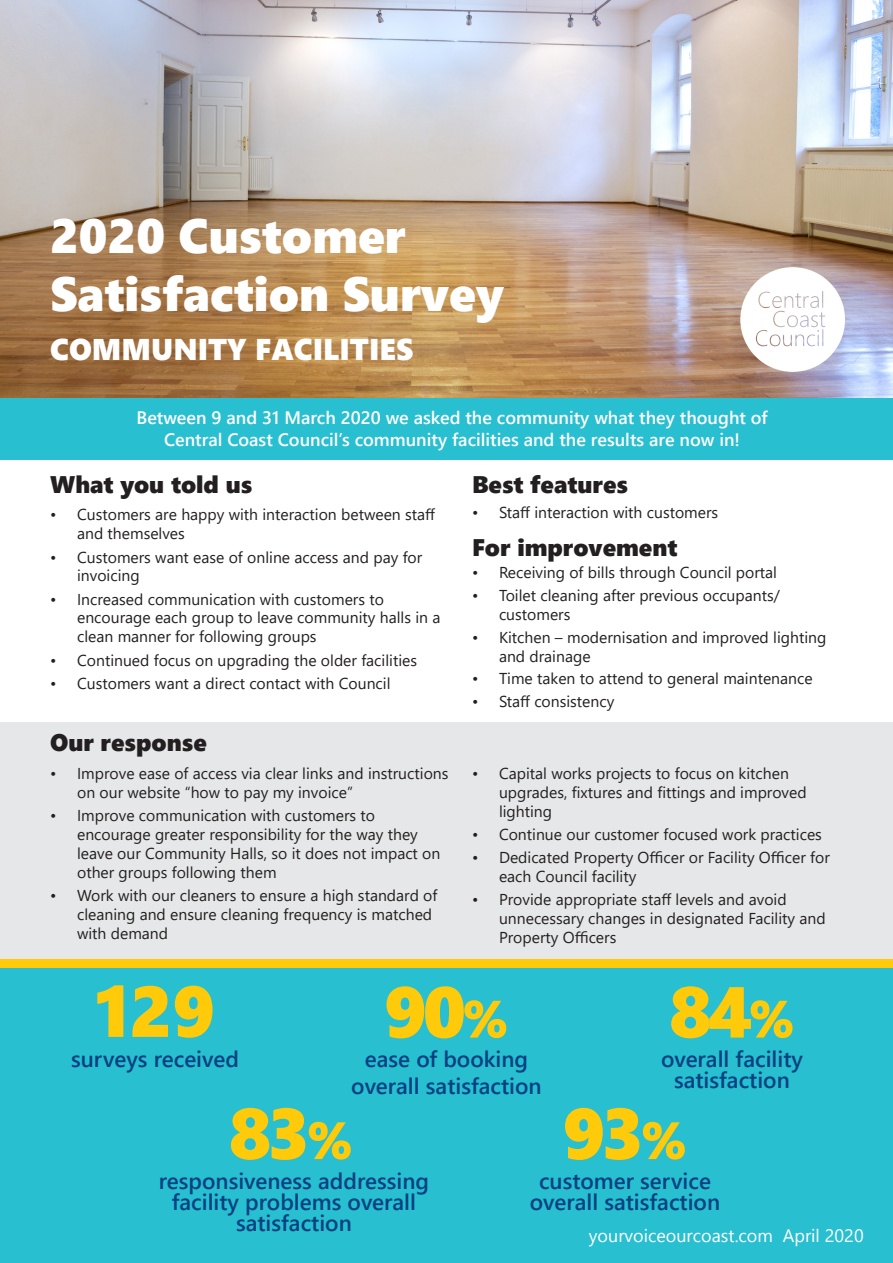
<style>
.page{position:relative;width:893px;height:1263px;background:#fff}
.page>*{position:absolute;margin:0;border:0;box-sizing:border-box;transform-origin:0 0}
.t1{font:72px "Segoe UI Black";letter-spacing:-.06em;color:#feca0a}
.t2{font:48px "Segoe UI Black";color:#fff}
.t3{font:30px "Segoe UI Black";color:#fff}
.t4{font:24px "Segoe UI Black";color:#231f20}
.t5{font:600 22.5px/21px "Segoe UI";color:#014181;text-align:center}
.t6{font:600 18px "Segoe UI";color:#fff}
.t7{font:18px "Segoe UI";color:#fff}
.t8{font:15.75px/18.9px "Segoe UI";color:#231f20}
.s1{font-size:52.5px}
</style>
<div class="page">
<img style="left:0;top:0;width:893px;height:398px">
<div style="left:0;top:722px;width:893px;height:251px;background:#e6e7e9"></div>
<div style="left:0;top:964px;width:893px;height:299px;background:#28bfd0"></div>
<div style="left:0;top:959px;width:893px;height:9px;background:#feca0a"></div>
<div style="left:0;top:398px;width:893px;height:61px;background:#28bfd0"></div>
<svg style="left:740px;top:267px;width:105px;height:105px"></svg>
<p class="t2" style="left:50px;top:201px;width:357px">2020 Customer</p>
<p class="t2" style="left:50px;top:259px;width:455px">Satisfaction Survey</p>
<p class="t3" style="left:50px;top:327px;width:365px">COMMUNITY FACILITIES</p>
<p class="t6" style="left:137px;top:401px;width:633px">Between 9 and 31 March 2020 we asked the community what they thought of</p>
<p class="t6" style="left:164px;top:423px;width:578px">Central Coast Council’s community facilities and the results are now in!</p>
<p class="t4" style="left:472px;top:467px;width:158px">Best features</p>
<p class="t8" style="left:472px;top:502px;width:248px">• Staff interaction with customers</p>
<p class="t4" style="left:472px;top:530px;width:207px">For improvement</p>
<p class="t8" style="left:472px;top:562px;width:307px">• Receiving of bills through Council portal</p>
<p class="t8" style="left:499px;top:585px;width:282px;text-indent:-27px">• Toilet cleaning after previous occupants/ customers</p>
<p class="t8" style="left:499px;top:626px;width:329px;text-indent:-27px">• Kitchen – modernisation and improved lighting and drainage</p>
<p class="t8" style="left:472px;top:668px;width:342px">• Time taken to attend to general maintenance</p>
<p class="t8" style="left:472px;top:691px;width:144px">• Staff consistency</p>
<p class="t4" style="left:50px;top:467px;width:204px">What you told us</p>
<p class="t8" style="left:77px;top:504px;width:360px;text-indent:-27px">• Customers are happy with interaction between staff and themselves</p>
<p class="t8" style="left:77px;top:546px;width:347px;text-indent:-27px">• Customers want ease of online access and pay for invoicing</p>
<p class="t8" style="left:77px;top:588px;width:365px;text-indent:-27px">• Increased communication with customers to encourage each group to leave community halls in a clean manner for following groups</p>
<p class="t8" style="left:50px;top:649px;width:368px">• Continued focus on upgrading the older facilities</p>
<p class="t8" style="left:50px;top:672px;width:342px">• Customers want a direct contact with Council</p>
<p class="t4" style="left:50px;top:725px;width:158px">Our response</p>
<p class="t8" style="left:77px;top:762px;width:373px;text-indent:-27px">• Improve ease of access via clear links and instructions on our website “how to pay my invoice”</p>
<p class="t8" style="left:77px;top:804px;width:365px;text-indent:-27px">• Improve communication with customers to encourage greater responsibility for the way they leave our Community Halls, so it does not impact on other groups following them</p>
<p class="t8" style="left:77px;top:884px;width:362px;text-indent:-27px">• Work with our cleaners to ensure a high standard of cleaning and ensure cleaning frequency is matched with demand</p>
<p class="t8" style="left:499px;top:762px;width:309px;text-indent:-27px">• Capital works projects to focus on kitchen upgrades, fixtures and fittings and improved lighting</p>
<p class="t8" style="left:472px;top:823px;width:351px">• Continue our customer focused work practices</p>
<p class="t8" style="left:499px;top:846px;width:332px;text-indent:-27px">• Dedicated Property Officer or Facility Officer for each Council facility</p>
<p class="t8" style="left:499px;top:888px;width:328px;text-indent:-27px">• Provide appropriate staff levels and avoid unnecessary changes in designated Facility and<br>Property Officers</p>
<p class="t1" style="left:95px;top:959px;width:123px">129</p>
<p class="t1" style="left:384px;top:960px;width:126px">90<span class="s1">%</span></p>
<p class="t1" style="left:669px;top:960px;width:128px">84<span class="s1">%</span></p>
<p class="t5" style="left:71px;top:1047px;width:169px">surveys received</p>
<p class="t5" style="left:365px;top:1047px;width:165px">ease of booking</p>
<p class="t5" style="left:351px;top:1074px;width:192px">overall satisfaction</p>
<p class="t5" style="left:661px;top:1047px;width:143px">overall facility satisfaction</p>
<p class="t1" style="left:229px;top:1081px;width:126px">83<span class="s1">%</span></p>
<p class="t1" style="left:563px;top:1081px;width:126px">93<span class="s1">%</span></p>
<p class="t5" style="left:530px;top:1168px;width:192px">customer service overall satisfaction</p>
<p class="t5" style="left:159px;top:1168px;width:272px">responsiveness addressing facility problems overall satisfaction</p>
<p class="t7" style="left:589px;top:1219px;width:276px">yourvoiceourcoast.com April 2020</p>
</div>
